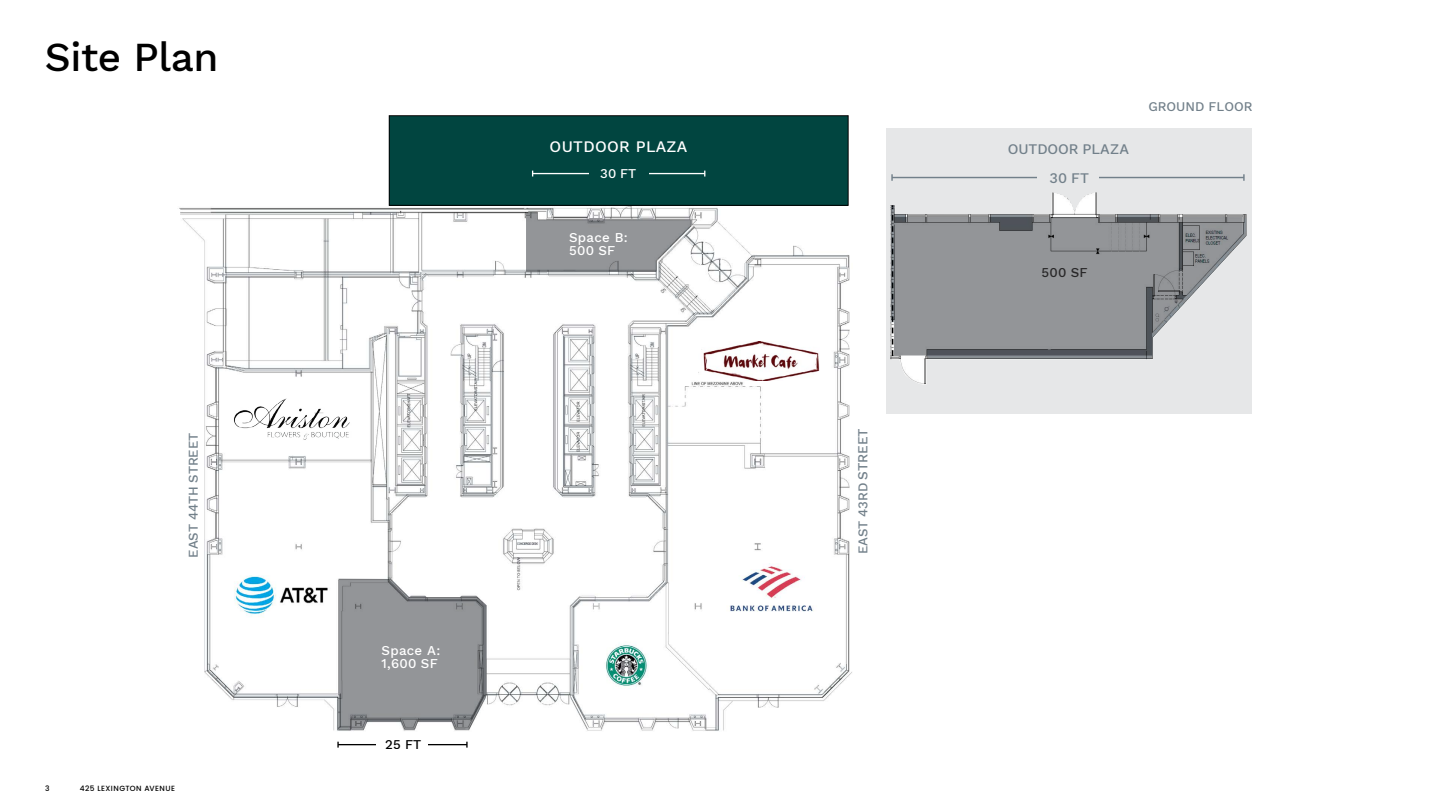
<style>
.page{position:relative;width:1440px;height:810px;background:#fff}
.page>*{position:absolute;margin:0;border:0;box-sizing:border-box;transform-origin:0 0}
.t1{font:500 40.5px "Work Sans";letter-spacing:-.01em;color:#000}
.t2{font:500 15.83px "Work Sans";letter-spacing:.02em;color:#fff}
.t3{font:500 14.4px/28.6px "Work Sans";letter-spacing:-.01em;color:#72808a;text-align:center}
.t4{font:500 13.35px/13px "Work Sans";letter-spacing:.02em;color:#fff}
.t5{font:500 13.35px "Work Sans";color:#292829}
.t6{font:500 13.2px "Work Sans";letter-spacing:-.005em;color:#72808a}
.t7{font:500 13.2px "Work Sans";color:#fff}
.t8{font:500 13.2px "Work Sans";color:#000}
.t9{font:500 13.05px "Work Sans";color:#72808a}
.t10{font:500 7.5px "Poppins";letter-spacing:.055em;color:#000}
.s1{font-size:13.58px}
</style>
<div class="page">
<img style="left:179px;top:192px;width:673px;height:554px">
<div style="left:389px;top:116px;width:459px;height:89px;background:#014540"></div>
<div style="left:389px;top:115px;width:460px;height:91px;border:1px solid #000"></div>
<svg style="left:526px;top:213px;width:166px;height:59px;background:#a1a2a5"></svg>
<div style="left:886px;top:129px;width:365px;height:285px;background:#e6e7e8"></div>
<hr style="left:533px;top:173px;width:172px;height:1px;background:#fff">
<div style="left:589px;top:167px;width:59px;height:15px;background:#014540"></div>
<div style="left:232px;top:392px;width:121px;height:51px;background:#fff"></div>
<img style="left:234px;top:398px;width:116px;height:42px">
<img style="left:890px;top:192px;width:357px;height:193px">
<hr style="left:892px;top:177px;width:352px;height:1px;background:#72808a">
<svg style="left:1243px;top:174px;width:2px;height:7px"></svg>
<svg style="left:891px;top:174px;width:2px;height:7px"></svg>
<div style="left:1037px;top:173px;width:62px;height:11px;background:#e6e7e8"></div>
<img style="left:699px;top:341px;width:121px;height:39px">
<svg style="left:894px;top:217px;width:349px;height:139px;background:#96989b"></svg>
<svg style="left:339px;top:579px;width:148px;height:151px;background:#9a9c9f"></svg>
<hr style="left:338px;top:744px;width:129px;height:1px;background:#000">
<div style="left:376px;top:735px;width:52px;height:18px;background:#fff"></div>
<h1 class="t1" style="left:45px;top:26px;width:175px">Site Plan</h1>
<p class="t6" style="left:183px;top:558px;width:127px;rotate:-90deg">EAST 44TH STREET</p>
<p class="t10" style="left:45px;top:784px;width:6px">3</p>
<p class="t10" style="left:80px;top:784px;width:97px">425 LEXINGTON AVENUE</p>
<p class="t2" style="left:550px;top:135px;width:139px">OUTDOOR PLAZA</p>
<p class="t7" style="left:600px;top:163px;width:38px">30 FT</p>
<p class="t4" style="left:569px;top:231px;width:60px">Space B:<br>500 SF</p>
<p class="t4" style="left:382px;top:643px;width:60px">Space A:<br>1,600 SF</p>
<p class="t8" style="left:385px;top:734px;width:38px">25 FT</p>
<p class="t6" style="left:853px;top:554px;width:128px;rotate:-90deg">EAST 43RD <span class="s1">STREET</span></p>
<p class="t3" style="left:1008px;top:135px;width:123px">OUTDOOR PLAZA<br>30 FT</p>
<p class="t9" style="left:1148px;top:96px;width:106px">GROUND FLOOR</p>
<p class="t5" style="left:1041px;top:262px;width:47px">500 SF</p>
</div>
